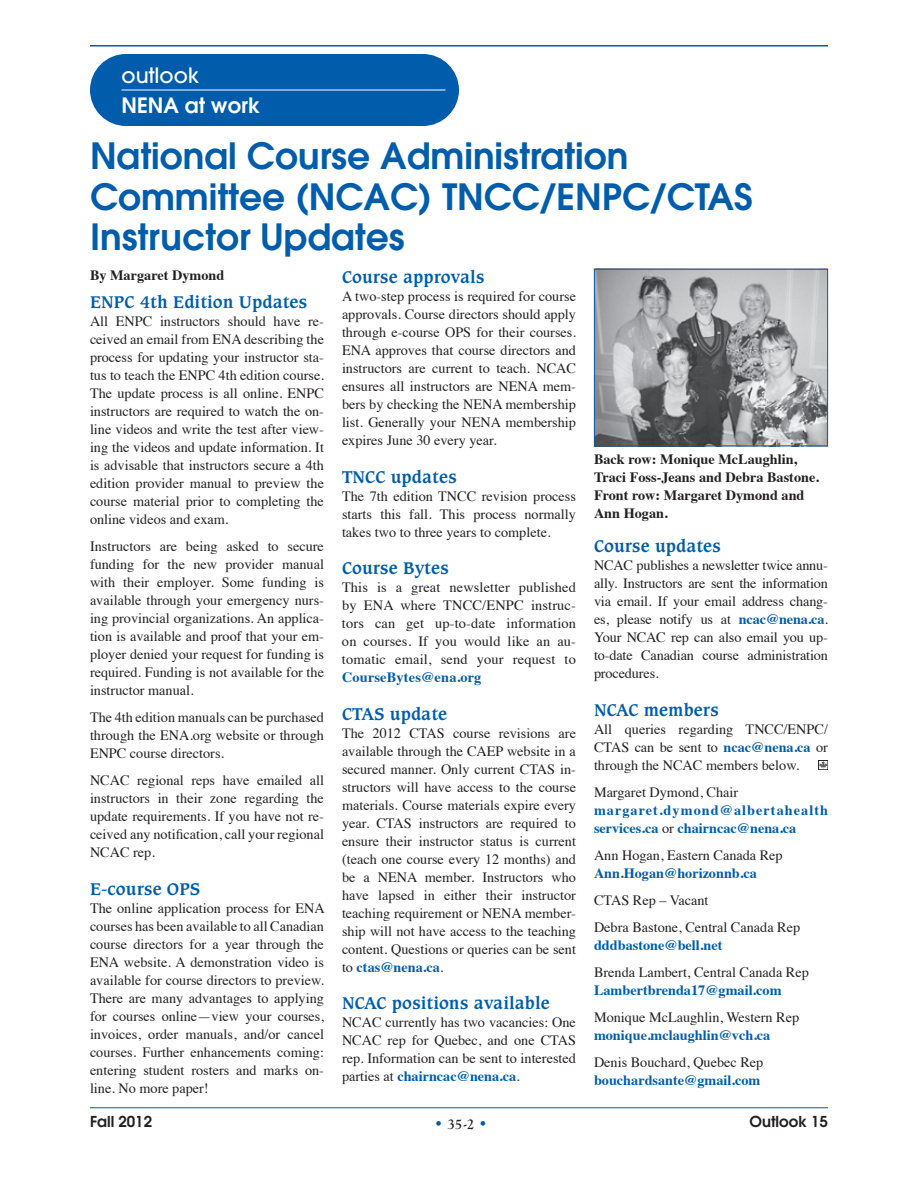
<style>
.page{position:relative;width:918px;height:1188px;background:#fff}
.page>*{position:absolute;margin:0;border:0;box-sizing:border-box;transform-origin:0 0}
.t1{font:600 36px/40.5px "ITC Avant Garde Pro";color:#015dab}
.t2{font:600 21px "ITC Avant Garde Pro";color:#fff}
.t3{font:500 21px "Avant Garde";color:#fff}
.t4{font:700 18px "Caxton BT";color:#015dab}
.t5{font:600 15px "ITC Avant Garde Pro";color:#231f20}
.t6{font:700 15px "Goudy Old Style T";color:#231f20}
.t7{font:14.25px/18px "Times";color:#231f20;text-align:justify}
.t8{font:700 14.25px "Times";color:#015dab}
.t9{font:700 14.25px/18px "Times";color:#231f20}
.t10{font:700 14.25px/18px "Times";letter-spacing:.075em;color:#015dab}
.s1{font-weight:700;color:#015dab}
.s2{font-weight:400;color:#231f20}
.s3{font-family:"Avant Garde";font-weight:400;color:#015dab}
</style>
<div class="page">
<hr style="left:90px;top:45px;width:738px;height:1px;background:#015dab">
<hr style="left:90px;top:1107px;width:738px;height:1px;background:#015dab">
<svg style="left:820px;top:762px;width:6px;height:6px"></svg>
<div style="left:818px;top:760px;width:10px;height:10px;border:1px solid #231f20"></div>
<div style="left:90px;top:54px;width:369px;height:72px;background:#015dab"></div>
<hr style="left:122px;top:90px;width:324px;height:1px;background:#fff">
<img style="left:596px;top:271px;width:230px;height:173px">
<div style="left:594px;top:269px;width:234px;height:177px;border:1px solid #015dab"></div>
<h2 class="t3" style="left:122px;top:62px;width:79px">outlook</h2>
<h2 class="t2" style="left:122px;top:91px;width:140px">NENA at work</h2>
<h1 class="t1" style="left:90px;top:135px;width:664px">National Course Administration<br>Committee (NCAC) TNCC/ENPC/CTAS<br>Instructor Updates</h1>
<p class="t9" style="left:90px;top:264px;width:136px">By Margaret Dymond</p>
<p class="t4" style="left:90px;top:291px;width:219px">ENPC 4th Edition Updates</p>
<p class="t7" style="left:90px;top:311px;width:236px">All ENPC instructors should have re&shy;ceived an email from ENA describing the process for updating your instructor sta&shy;tus to teach the ENPC 4th edition course.<br>The update process is all online. ENPC instructors are required to watch the on&shy;line videos and write the test after view&shy;ing the videos and update information. It is advisable that instructors secure a 4th edition provider manual to preview the course material prior to completing the online videos and exam.</p>
<p class="t7" style="left:90px;top:536px;width:236px">Instructors are being asked to secure funding for the new provider manual with their employer. Some funding is available through your emergency nurs&shy;ing provincial organizations. An applica&shy;tion is available and proof that your em&shy;ployer denied your request for funding is required. Funding is not available for the instructor manual.</p>
<p class="t7" style="left:90px;top:707px;width:236px">The 4th edition manuals can be purchased through the ENA.org website or through ENPC course directors.</p>
<p class="t7" style="left:90px;top:770px;width:236px">NCAC regional reps have emailed all instructors in their zone regarding the update requirements. If you have not re&shy;ceived any notification, call your regional NCAC rep.</p>
<p class="t4" style="left:90px;top:877px;width:112px">E-course OPS</p>
<p class="t7" style="left:90px;top:898px;width:236px">The online application process for ENA courses has been available to all Canadian course directors for a year through the ENA website. A demonstration video is available for course directors to preview.<br>There are many advantages to applying for courses online—view your courses, invoices, order manuals, and/or cancel courses. Further enhancements coming: entering student rosters and marks on&shy;line. No more paper!</p>
<p class="t4" style="left:342px;top:266px;width:144px">Course approvals</p>
<p class="t7" style="left:342px;top:286px;width:236px">A two-step process is required for course approvals. Course directors should apply through e-course OPS for their courses.<br>ENA approves that course directors and instructors are current to teach. NCAC ensures all instructors are NENA mem&shy;bers by checking the NENA membership list. Generally your NENA membership expires June 30 every year.</p>
<p class="t4" style="left:342px;top:465px;width:116px">TNCC updates</p>
<p class="t7" style="left:342px;top:486px;width:235px">The 7th edition TNCC revision process starts this fall. This process normally takes two to three years to complete.</p>
<p class="t4" style="left:342px;top:557px;width:108px">Course Bytes</p>
<p class="t7" style="left:342px;top:577px;width:236px">This is a great newsletter published by ENA where TNCC/ENPC instruc&shy;tors can get up-to-date information on courses. If you would like an au&shy;tomatic email, send your request to</p>
<p class="t8" style="left:342px;top:664px;width:141px">CourseBytes@ena.org</p>
<p class="t4" style="left:342px;top:702px;width:107px">CTAS update</p>
<p class="t7" style="left:342px;top:723px;width:236px">The 2012 CTAS course revisions are available through the CAEP website in a secured manner. Only current CTAS in&shy;structors will have access to the course materials. Course materials expire every year. CTAS instructors are required to ensure their instructor status is current (teach one course every 12 months) and be a NENA member. Instructors who have lapsed in either their instructor teaching requirement or NENA member&shy;ship will not have access to the teaching content. Questions or queries can be sent to <span class="s1">ctas@nena.ca</span>.</p>
<p class="t4" style="left:342px;top:992px;width:209px">NCAC positions available</p>
<p class="t7" style="left:342px;top:1012px;width:236px">NCAC currently has two vacancies: One NCAC rep for Quebec, and one CTAS rep. Information can be sent to interested parties at <span class="s1">chairncac@nena.ca</span>.</p>
<p class="t9" style="left:594px;top:449px;width:226px">Back row: Monique McLaughlin,<br>Traci Foss-Jeans and Debra Bastone.<br>Front row: Margaret Dymond and<br>Ann Hogan.</p>
<p class="t4" style="left:594px;top:535px;width:129px">Course updates</p>
<p class="t7" style="left:594px;top:555px;width:236px">NCAC publishes a newsletter twice annu&shy;ally. Instructors are sent the information via email. If your email address chang&shy;es, please notify us at <span class="s1">ncac@nena.ca</span>.<br>Your NCAC rep can also email you up&shy;to-date Canadian course administration procedures.</p>
<p class="t4" style="left:594px;top:699px;width:126px">NCAC members</p>
<p class="t7" style="left:594px;top:719px;width:236px">All queries regarding TNCC/ENPC/ CTAS can be sent to <span class="s1">ncac@nena.ca</span> or through the NCAC members below.</p>
<p class="t7" style="left:594px;top:782px;width:146px">Margaret Dymond, Chair</p>
<p class="t10" style="left:594px;top:800px;width:236px">margaret.dymond@albertahealth services.ca <span class="s2">or</span> chairncac@nena.ca</p>
<p class="t7" style="left:594px;top:845px;width:190px">Ann Hogan, Eastern Canada Rep</p>
<p class="t8" style="left:594px;top:859px;width:164px">Ann.Hogan@horizonnb.ca</p>
<p class="t7" style="left:594px;top:885px;width:208px;line-height:27px">CTAS Rep – Vacant<br>Debra Bastone, Central Canada Rep</p>
<p class="t8" style="left:594px;top:931px;width:130px">dddbastone@bell.net</p>
<p class="t7" style="left:594px;top:962px;width:216px">Brenda Lambert, Central Canada Rep</p>
<p class="t8" style="left:594px;top:976px;width:189px">Lambertbrenda17@gmail.com</p>
<p class="t7" style="left:594px;top:1007px;width:207px">Monique McLaughlin, Western Rep</p>
<p class="t8" style="left:594px;top:1021px;width:178px">monique.mclaughlin@vch.ca</p>
<p class="t7" style="left:594px;top:1052px;width:171px">Denis Bouchard, Quebec Rep</p>
<p class="t8" style="left:594px;top:1066px;width:168px">bouchardsante@gmail.com</p>
<p class="t5" style="left:90px;top:1112px;width:64px">Fall 2012</p>
<p class="t6" style="left:434px;top:1116px;width:55px"><span class="s3">•</span> 35-2 <span class="s3">•</span></p>
<p class="t5" style="left:749px;top:1112px;width:80px">Outlook 15</p>
</div>
